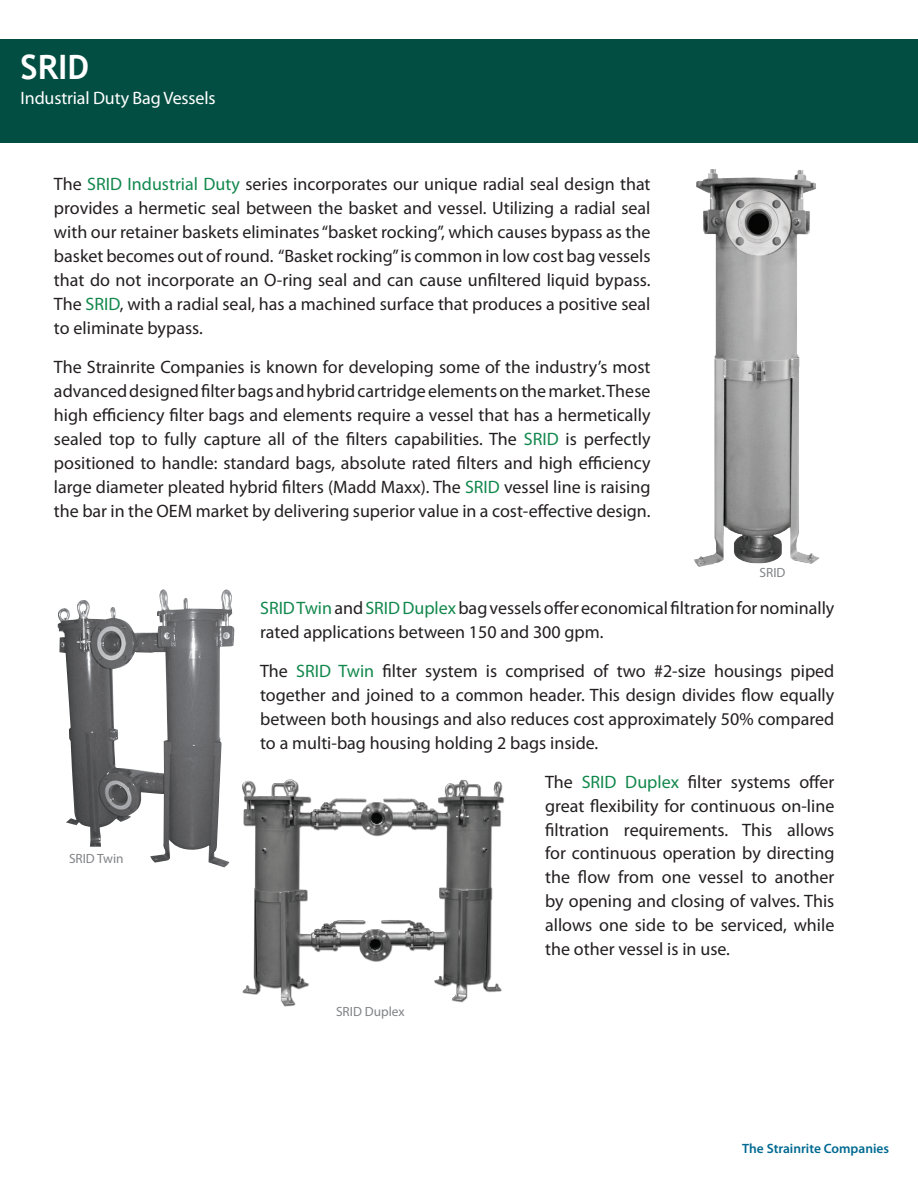
<style>
.page{position:relative;width:918px;height:1188px;background:#fff}
.page>*{position:absolute;margin:0;border:0;box-sizing:border-box;transform-origin:0 0}
.t1{font:700 33.6px "Trebuchet MS";color:#fff}
.t2{font:18px/24px "Myriad Pro";color:#231f20;text-align:justify}
.t3{font:18px "Myriad Pro";letter-spacing:-.01em;color:#fff}
.t4{font:600 13.5px "Myriad Pro";color:#006991}
.t5{font:13.35px "Myriad Pro";color:#808285}
.s1{color:#12884d}
</style>
<div class="page">
<img style="left:58px;top:589px;width:176px;height:278px">
<img style="left:232px;top:762px;width:273px;height:245px">
<div style="left:0;top:39px;width:918px;height:103px;background:#034e42"></div>
<img style="left:694px;top:169px;width:125px;height:398px">
<h1 class="t1" style="left:21px;top:46px;width:70px">SRID</h1>
<p class="t3" style="left:21px;top:87px;width:197px">Industrial Duty Bag Vessels</p>
<p class="t2" style="left:54px;top:172px;width:598px">The <span class="s1">SRID Industrial Duty</span> series incorporates our unique radial seal design that provides a hermetic seal between the basket and vessel. Utilizing a radial seal with our retainer baskets eliminates “basket rocking”, which causes bypass as the basket becomes out of round. “Basket rocking” is common in low cost bag vessels that do not incorporate an O-ring seal and can cause unfiltered liquid bypass.<br>The <span class="s1">SRID</span>, with a radial seal, has a machined surface that produces a positive seal to eliminate bypass.</p>
<p class="t2" style="left:54px;top:355px;width:598px">The Strainrite Companies is known for developing some of the industry’s most advanced designed filter bags and hybrid cartridge elements on the market. These high efficiency filter bags and elements require a vessel that has a hermetically sealed top to fully capture all of the filters capabilities. The <span class="s1">SRID</span> is perfectly positioned to handle: standard bags, absolute rated filters and high efficiency large diameter pleated hybrid filters (Madd Maxx). The <span class="s1">SRID</span> vessel line is raising the bar in the OEM market by delivering superior value in a cost-effective design.</p>
<p class="t5" style="left:760px;top:564px;width:27px">SRID</p>
<p class="t5" style="left:69px;top:851px;width:56px">SRID Twin</p>
<p class="t2" style="left:260px;top:595px;width:576px"><span class="s1">SRID Twin</span> and <span class="s1">SRID Duplex</span> bag vessels offer economical filtration for nominally rated applications between 150 and 300 gpm.</p>
<p class="t2" style="left:260px;top:658px;width:576px">The <span class="s1">SRID Twin</span> filter system is comprised of two #2-size housings piped together and joined to a common header. This design divides flow equally between both housings and also reduces cost approximately 50% compared to a multi-bag housing holding 2 bags inside.</p>
<p class="t2" style="left:545px;top:769px;width:291px">The <span class="s1">SRID Duplex</span> filter systems offer great flexibility for continuous on-line filtration requirements. This allows for continuous operation by directing the flow from one vessel to another by opening and closing of valves. This allows one side to be serviced, while the other vessel is in use.</p>
<p class="t5" style="left:336px;top:1003px;width:70px">SRID Duplex</p>
<p class="t4" style="left:742px;top:1140px;width:148px">The Strainrite Companies</p>
</div>
